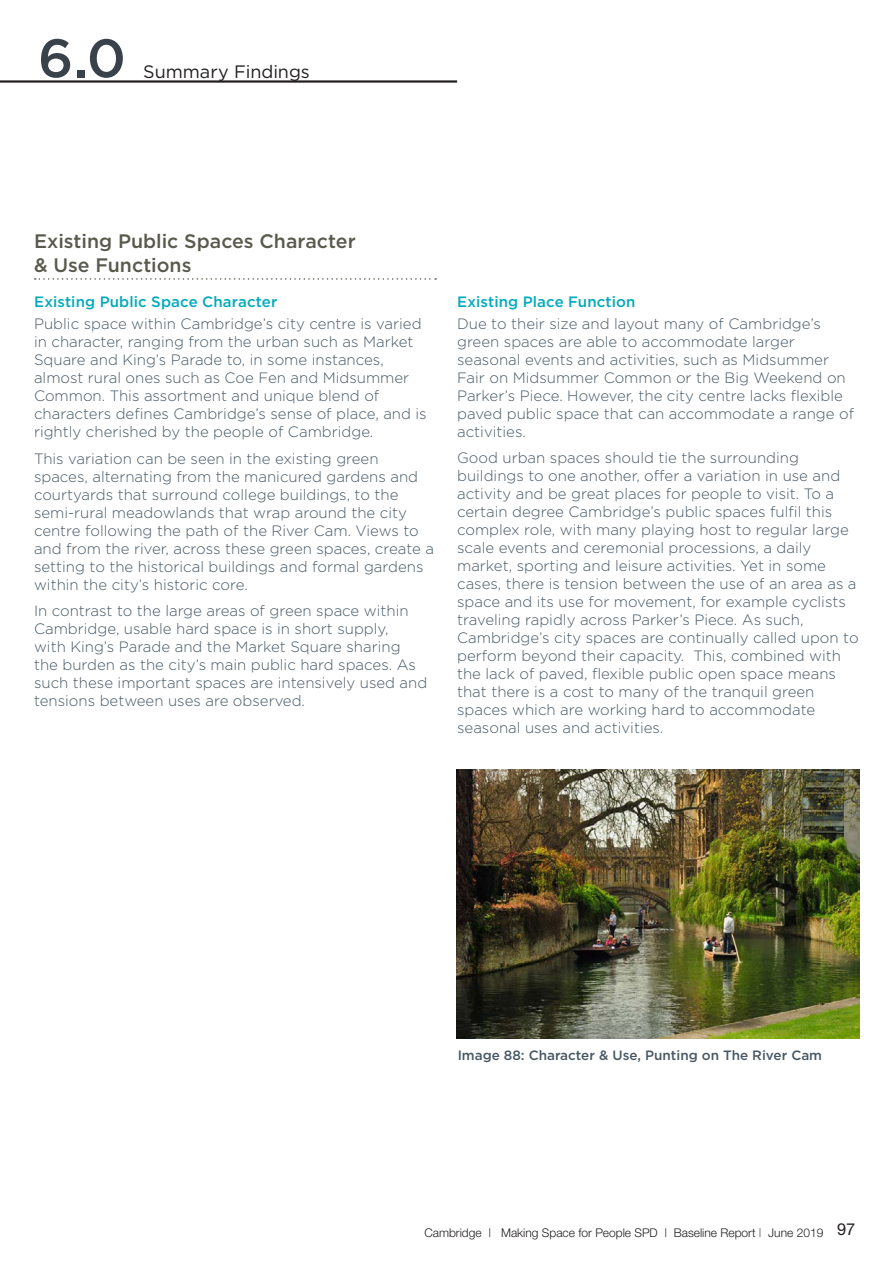
<style>
.page{position:relative;width:893px;height:1263px;background:#fff}
.page>*{position:absolute;margin:0;border:0;box-sizing:border-box;transform-origin:0 0}
.Big_Numbers{font:500 54px "Gotham";color:#39424b}
.Heading_2{font:500 19.5px/23.4px "Gotham";color:#59594d}
.Chapter_Title{font:18px "Gotham";color:#231f20}
.Body_Text{font:300 15px/18px "Gotham";color:#475865}
.heading_4{font:500 15px "Gotham";letter-spacing:.01em;color:#00aabc}
.t1{font:500 13.5px "Gotham";color:#475865}
.t2{font:300 12px "Helvetica Neue";color:#231f20}
.s1{font-weight:400;color:#696768}
</style>
<div class="page">
<hr style="left:0;top:80px;width:457px;height:3px;background:#231f20">
<svg style="left:35px;top:278px;width:401px;height:2px"></svg>
<img style="left:457px;top:770px;width:402px;height:268px">
<p class="Big_Numbers" style="left:38px;top:23px;width:89px">6.0</p>
<p class="Chapter_Title" style="left:143px;top:60px;width:168px">Summary Findings</p>
<p class="Heading_2" style="left:34px;top:230px;width:323px">Existing Public Spaces Character &amp; Use Functions</p>
<p class="heading_4" style="left:34px;top:292px;width:245px">Existing Public Space Character</p>
<p class="Body_Text" style="left:34px;top:314px;width:394px">Public space within Cambridge’s city centre is varied in character, ranging from the urban such as Market Square and King’s Parade to, in some instances, almost rural ones such as Coe Fen and Midsummer Common. This assortment and unique blend of characters defines Cambridge’s sense of place, and is rightly cherished by the people of Cambridge.</p>
<p class="Body_Text" style="left:34px;top:449px;width:402px">This variation can be seen in the existing green spaces, alternating from the manicured gardens and courtyards that surround college buildings, to the semi-rural meadowlands that wrap around the city centre following the path of the River Cam. Views to and from the river, across these green spaces, create a setting to the historical buildings and formal gardens within the city’s historic core.</p>
<p class="Body_Text" style="left:34px;top:601px;width:395px">In contrast to the large areas of green space within Cambridge, usable hard space is in short supply,<br>with King’s Parade and the Market Square sharing the burden as the city’s main public hard spaces. As such these important spaces are intensively used and tensions between uses are observed.</p>
<p class="heading_4" style="left:457px;top:292px;width:180px">Existing Place Function</p>
<p class="Body_Text" style="left:457px;top:314px;width:398px">Due to their size and layout many of Cambridge’s green spaces are able to accommodate larger seasonal events and activities, such as Midsummer Fair on Midsummer Common or the Big Weekend on Parker’s Piece. However, the city centre lacks flexible paved public space that can accommodate a range of activities.</p>
<p class="Body_Text" style="left:457px;top:449px;width:403px">Good urban spaces should tie the surrounding buildings to one another, offer a variation in use and activity and be great places for people to visit. To a certain degree Cambridge’s public spaces fulfil this complex role, with many playing host to regular large scale events and ceremonial processions, a daily market, sporting and leisure activities. Yet in some cases, there is tension between the use of an area as a space and its use for movement, for example cyclists traveling rapidly across Parker’s Piece. As such, Cambridge’s city spaces are continually called upon to perform beyond their capacity. This, combined with the lack of paved, flexible public open space means that there is a cost to many of the tranquil green spaces which are working hard to accommodate seasonal uses and activities.</p>
<p class="t1" style="left:458px;top:1047px;width:366px">Image 88: Character &amp; Use, Punting on The River Cam</p>
<p class="t2" style="left:424px;top:1225px;width:432px">Cambridge | Making Space for People SPD | Baseline Report <span class="s1">|</span> June 2019 <sup>97</sup></p>
</div>
